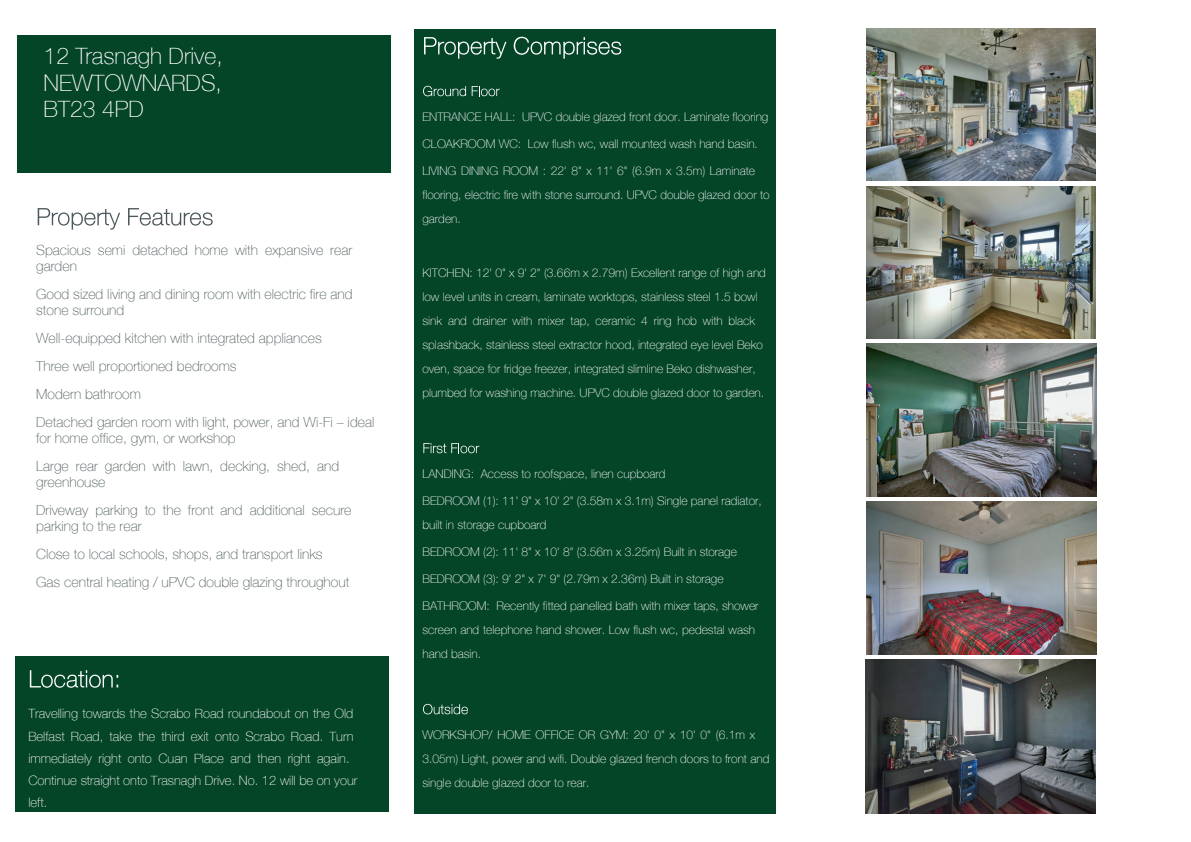
<style>
.page{position:relative;width:1191px;height:842px;background:#fff}
.page>*{position:absolute;margin:0;border:0;box-sizing:border-box;transform-origin:0 0}
.t1{font:100 23px/26.3px "Helvetica Neue LT";color:#fff;text-align:justify}
.t2{font:100 14px/28px "Helvetica Neue LT";color:#4f5c5d}
.t3{font:100 13px/22.3px "Helvetica Neue LT";color:#fff}
.t4{font:100 12px/24px "Helvetica Neue LT";color:#fff}
</style>
<div class="page">
<div style="left:17px;top:35px;width:374px;height:138px;background:#044427"></div>
<div style="left:414px;top:30px;width:361px;height:784px;background:#044427"></div>
<svg style="left:424px;top:37px;width:82px;height:22px;background:#33674f"></svg>
<svg style="left:514px;top:37px;width:107px;height:22px;background:#31664e"></svg>
<svg style="left:423px;top:86px;width:43px;height:10px"></svg>
<svg style="left:472px;top:86px;width:28px;height:10px"></svg>
<svg style="left:423px;top:443px;width:56px;height:10px"></svg>
<svg style="left:423px;top:704px;width:45px;height:10px"></svg>
<div style="left:15px;top:657px;width:373px;height:155px;background:#044427"></div>
<svg style="left:30px;top:670px;width:88px;height:18px"></svg>
<svg style="left:38px;top:208px;width:82px;height:22px"></svg>
<svg style="left:128px;top:208px;width:85px;height:18px"></svg>
<img style="left:866px;top:28px;width:229px;height:153px">
<img style="left:866px;top:186px;width:229px;height:153px">
<img style="left:866px;top:343px;width:230px;height:153px">
<img style="left:866px;top:501px;width:230px;height:153px">
<img style="left:865px;top:660px;width:230px;height:153px">
<h1 class="t1" style="left:44px;top:44px;width:181px">12 Trasnagh Drive, NEWTOWNARDS, BT23 4PD</h1>
<p class="t2" style="left:36px;top:243px;width:318px;line-height:16px">Spacious semi detached home with expansive rear garden</p>
<p class="t2" style="left:36px;top:287px;width:318px;line-height:16px">Good sized living and dining room with electric fire and stone surround</p>
<p class="t2" style="left:36px;top:325px;width:340px">Well-equipped kitchen with integrated appliances<br>Three well proportioned bedrooms<br>Modern bathroom<br>Detached garden room with light, power, and Wi-Fi – ideal</p>
<p class="t2" style="left:36px;top:425px;width:304px">for home office, gym, or workshop<br>Large rear garden with lawn, decking, shed, and</p>
<p class="t2" style="left:36px;top:469px;width:317px">greenhouse<br>Driveway parking to the front and additional secure</p>
<p class="t2" style="left:36px;top:513px;width:315px">parking to the rear<br>Close to local schools, shops, and transport links<br>Gas central heating / uPVC double glazing throughout</p>
<p class="t3" style="left:28px;top:703px;width:330px">Travelling towards the Scrabo Road roundabout on the Old Belfast Road, take the third exit onto Scrabo Road. Turn immediately right onto Cuan Place and then right again.<br>Continue straight onto Trasnagh Drive. No. 12 will be on your left.</p>
<p class="t4" style="left:422px;top:106px;width:347px">ENTRANCE HALL: UPVC double glazed front door. Laminate flooring</p>
<p class="t4" style="left:422px;top:133px;width:337px">CLOAKROOM WC: Low flush wc, wall mounted wash hand basin.</p>
<p class="t4" style="left:422px;top:160px;width:348px">LIVING DINING ROOM : 22' 8" x 11' 6" (6.9m x 3.5m) Laminate flooring, electric fire with stone surround. UPVC double glazed door to garden.</p>
<p class="t4" style="left:422px;top:262px;width:345px">KITCHEN: 12' 0" x 9' 2" (3.66m x 2.79m) Excellent range of high and low level units in cream, laminate worktops, stainless steel 1.5 bowl sink and drainer with mixer tap, ceramic 4 ring hob with black splashback, stainless steel extractor hood, integrated eye level Beko oven, space for fridge freezer, integrated slimline Beko dishwasher, plumbed for washing machine. UPVC double glazed door to garden.</p>
<p class="t4" style="left:422px;top:463px;width:244px">LANDING: Access to roofspace, linen cupboard</p>
<p class="t4" style="left:422px;top:490px;width:341px">BEDROOM (1): 11' 9" x 10' 2" (3.58m x 3.1m) Single panel radiator, built in storage cupboard</p>
<p class="t4" style="left:422px;top:541px;width:316px">BEDROOM (2): 11' 8" x 10' 8" (3.56m x 3.25m) Built in storage</p>
<p class="t4" style="left:422px;top:568px;width:302px">BEDROOM (3): 9' 2" x 7' 9" (2.79m x 2.36m) Built in storage</p>
<p class="t4" style="left:422px;top:595px;width:338px">BATHROOM: Recently fitted panelled bath with mixer taps, shower screen and telephone hand shower. Low flush wc, pedestal wash hand basin.</p>
<p class="t4" style="left:422px;top:724px;width:348px">WORKSHOP/ HOME OFFICE OR GYM: 20' 0" x 10' 0" (6.1m x<br>3.05m) Light, power and wifi. Double glazed french doors to front and single double glazed door to rear.</p>
</div>
